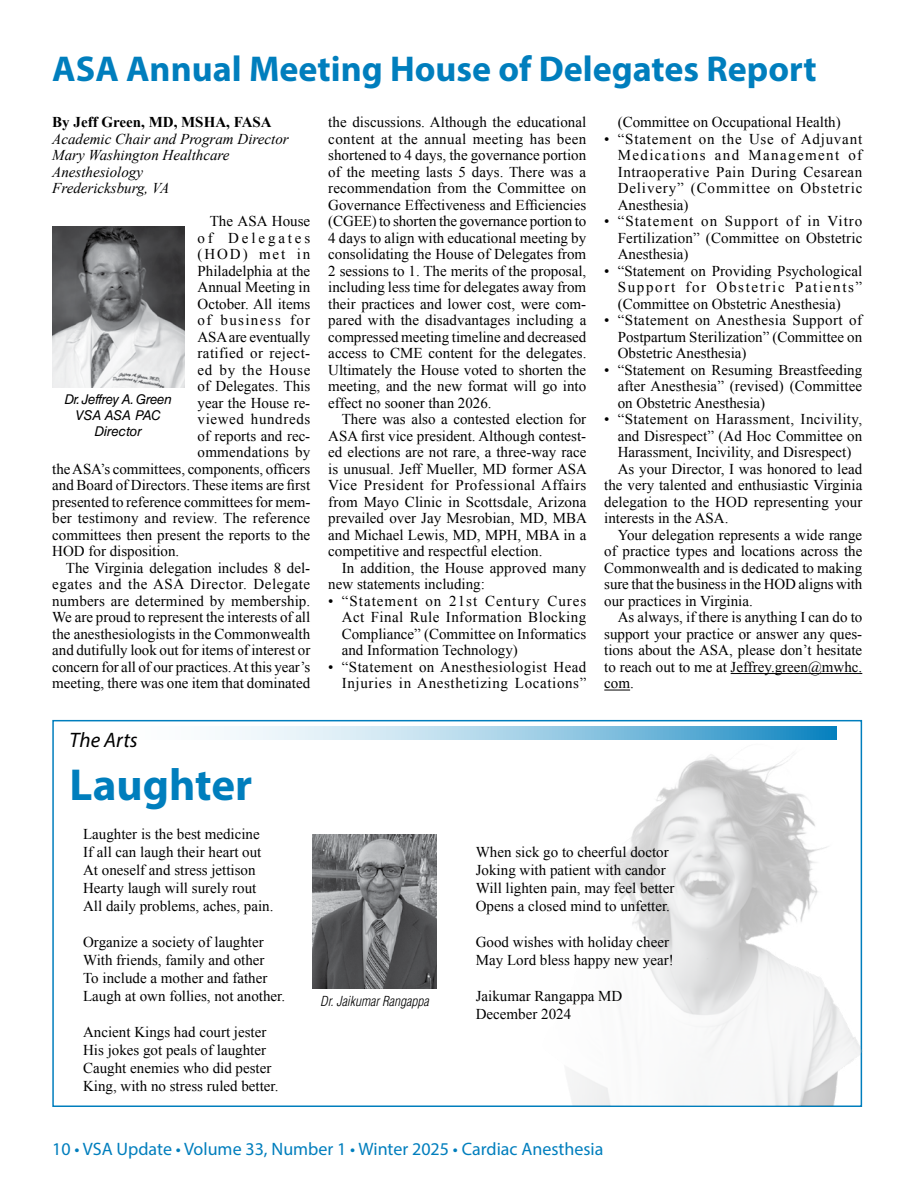
<style>
.page{position:relative;width:918px;height:1188px;background:#fff}
.page>*{position:absolute;margin:0;border:0;box-sizing:border-box;transform-origin:0 0}
.t1{font:700 45px "Myriad Pro";color:#007ebd}
.t2{font:700 36px "Myriad Pro";color:#007ebd}
.t3{font:italic 21px "Myriad Pro";color:#000}
.t4{font:18px "Myriad Pro";color:#007ebd}
.t5{font:15px/16.5px "Times New Roman";color:#000;text-align:justify}
.t6{font:italic 15px/16.5px "Times New Roman";color:#000}
.t7{font:15px/16.5px "Times New Roman";letter-spacing:.04em;color:#000;text-align:right}
.t8{font:15px "Times New Roman";letter-spacing:.025em;color:#000}
.t9{font:15px "Times New Roman";letter-spacing:.035em;color:#000}
.t10{font:700 15px "Times New Roman";color:#000}
.t11{font:15px "Times New Roman";letter-spacing:.02em;color:#000}
.t12{font:15px "Times New Roman";letter-spacing:.09em;color:#000}
.t13{font:15px "Times New Roman";letter-spacing:.05em;color:#000}
.t14{font:15px "Times New Roman";letter-spacing:.19em;color:#000}
.t15{font:italic 13.5px/16.2px "Helvetica LT Std";letter-spacing:-.02em;color:#000;text-align:center}
.t16{font:italic 300 condensed 13.5px "Helvetica LT Std";color:#000}
</style>
<div class="page">
<hr style="left:731px;top:673px;width:131px;height:1px;background:#000">
<svg style="left:604px;top:690px;width:26px;height:1px"></svg>
<img style="left:52px;top:227px;width:132px;height:160px">
<svg style="left:224px;top:726px;width:613px;height:14px;background:#95c9e3"></svg>
<img style="left:569px;top:744px;width:294px;height:361px">
<img style="left:313px;top:835px;width:124px;height:154px">
<h2 class="t2" style="left:52px;top:45px;width:766px">ASA Annual Meeting House of Delegates Report</h2>
<p class="t10" style="left:52px;top:112px;width:221px">By Jeff Green, MD, MSHA, FASA</p>
<p class="t6" style="left:52px;top:130px;width:238px">Academic Chair and Program Director<br>Mary Washington Healthcare<br>Anesthesiology<br>Fredericksburg, VA</p>
<p class="t5" style="left:210px;top:213px;width:102px">The ASA House</p>
<p class="t14" style="left:198px;top:228px;width:114px">of Delegates</p>
<p class="t5" style="left:198px;top:246px;width:114px">(HOD) met in</p>
<p class="t5" style="left:198px;top:262px;width:114px">Philadelphia at the</p>
<p class="t5" style="left:198px;top:279px;width:114px">Annual Meeting in</p>
<p class="t5" style="left:198px;top:295px;width:114px">October. All items</p>
<p class="t12" style="left:198px;top:310px;width:114px">of business for</p>
<p class="t5" style="left:198px;top:328px;width:114px">ASA are eventually</p>
<p class="t8" style="left:198px;top:343px;width:114px">ratified or reject-</p>
<p class="t13" style="left:198px;top:360px;width:114px">ed by the House</p>
<p class="t5" style="left:198px;top:378px;width:114px">of Delegates. This</p>
<p class="t5" style="left:198px;top:394px;width:114px">year the House re-</p>
<p class="t7" style="left:198px;top:411px;width:114px">viewed hundreds</p>
<p class="t5" style="left:198px;top:427px;width:114px">of reports and rec-</p>
<p class="t11" style="left:198px;top:442px;width:114px">ommendations by</p>
<p class="t5" style="left:52px;top:460px;width:260px">the ASA’s committees, components, officers</p>
<p class="t5" style="left:52px;top:477px;width:259px">and Board of Directors. These items are first</p>
<p class="t5" style="left:52px;top:493px;width:260px">presented to reference committees for mem-</p>
<p class="t5" style="left:52px;top:510px;width:259px">ber testimony and review. The reference</p>
<p class="t5" style="left:52px;top:526px;width:260px">committees then present the reports to the</p>
<p class="t5" style="left:52px;top:543px;width:129px">HOD for disposition.</p>
<p class="t5" style="left:66px;top:559px;width:246px">The Virginia delegation includes 8 del-</p>
<p class="t9" style="left:52px;top:574px;width:259px">egates and the ASA Director. Delegate</p>
<p class="t5" style="left:52px;top:592px;width:260px">numbers are determined by membership.</p>
<p class="t5" style="left:52px;top:609px;width:260px">We are proud to represent the interests of all</p>
<p class="t5" style="left:52px;top:625px;width:260px">the anesthesiologists in the Commonwealth</p>
<p class="t5" style="left:52px;top:642px;width:260px">and dutifully look out for items of interest or</p>
<p class="t5" style="left:52px;top:658px;width:259px">concern for all of our practices. At this year’s</p>
<p class="t5" style="left:52px;top:675px;width:260px">meeting, there was one item that dominated</p>
<p class="t15" style="left:64px;top:391px;width:109px">Dr. Jeffrey A. Green<br>VSA ASA PAC<br>Director</p>
<p class="t5" style="left:328px;top:114px;width:260px">the discussions. Although the educational content at the annual meeting has been shortened to 4 days, the governance portion of the meeting lasts 5 days. There was a recommendation from the Committee on Governance Effectiveness and Efficiencies (CGEE) to shorten the governance portion to 4 days to align with educational meeting by consolidating the House of Delegates from 2 sessions to 1. The merits of the proposal, including less time for delegates away from their practices and lower cost, were com&shy;pared with the disadvantages including a compressed meeting timeline and decreased access to CME content for the delegates.<br>Ultimately the House voted to shorten the meeting, and the new format will go into effect no sooner than 2026.</p>
<p class="t5" style="left:328px;top:411px;width:260px;text-indent:14px">There was also a contested election for ASA first vice president. Although contest&shy;ed elections are not rare, a three-way race is unusual. Jeff Mueller, MD former ASA Vice President for Professional Affairs from Mayo Clinic in Scottsdale, Arizona prevailed over Jay Mesrobian, MD, MBA and Michael Lewis, MD, MPH, MBA in a competitive and respectful election.</p>
<p class="t5" style="left:328px;top:559px;width:260px;text-indent:14px">In addition, the House approved many new statements including:</p>
<p class="t5" style="left:342px;top:592px;width:246px;text-indent:-14px">• “Statement on 21st Century Cures Act Final Rule Information Blocking Compliance” (Committee on Informatics and Information Technology)</p>
<p class="t7" style="left:328px;top:658px;width:260px">• “Statement on Anesthesiologist Head<br>Injuries in Anesthetizing Locations”</p>
<p class="t5" style="left:618px;top:114px;width:224px">(Committee on Occupational Health)</p>
<p class="t5" style="left:618px;top:130px;width:246px;text-indent:-14px">• “Statement on the Use of Adjuvant Medications and Management of Intraoperative Pain During Cesarean Delivery” (Committee on Obstetric Anesthesia)</p>
<p class="t5" style="left:618px;top:213px;width:246px;text-indent:-14px">• “Statement on Support of in Vitro Fertilization” (Committee on Obstetric Anesthesia)</p>
<p class="t5" style="left:618px;top:262px;width:246px;text-indent:-14px">• “Statement on Providing Psychological Support for Obstetric Patients” (Committee on Obstetric Anesthesia)</p>
<p class="t5" style="left:618px;top:312px;width:246px;text-indent:-14px">• “Statement on Anesthesia Support of Postpartum Sterilization” (Committee on Obstetric Anesthesia)</p>
<p class="t5" style="left:618px;top:361px;width:246px;text-indent:-14px">• “Statement on Resuming Breastfeeding after Anesthesia” (revised) (Committee on Obstetric Anesthesia)</p>
<p class="t8" style="left:604px;top:409px;width:259px">• “Statement on Harassment, Incivility,</p>
<p class="t5" style="left:618px;top:427px;width:246px">and Disrespect” (Ad Hoc Committee on</p>
<p class="t5" style="left:618px;top:444px;width:235px">Harassment, Incivility, and Disrespect)</p>
<p class="t5" style="left:618px;top:460px;width:246px">As your Director, I was honored to lead</p>
<p class="t5" style="left:604px;top:477px;width:260px">the very talented and enthusiastic Virginia</p>
<p class="t5" style="left:604px;top:493px;width:260px">delegation to the HOD representing your</p>
<p class="t5" style="left:604px;top:510px;width:126px">interests in the ASA.</p>
<p class="t5" style="left:618px;top:526px;width:246px">Your delegation represents a wide range</p>
<p class="t5" style="left:604px;top:543px;width:260px">of practice types and locations across the</p>
<p class="t5" style="left:604px;top:559px;width:260px">Commonwealth and is dedicated to making</p>
<p class="t5" style="left:604px;top:576px;width:260px">sure that the business in the HOD aligns with</p>
<p class="t5" style="left:604px;top:592px;width:150px">our practices in Virginia.</p>
<p class="t5" style="left:618px;top:609px;width:246px">As always, if there is anything I can do to</p>
<p class="t5" style="left:604px;top:625px;width:259px">support your practice or answer any ques-</p>
<p class="t5" style="left:604px;top:642px;width:260px">tions about the ASA, please don’t hesitate</p>
<p class="t5" style="left:604px;top:658px;width:260px">to reach out to me at Jeffrey.green@mwhc.</p>
<p class="t5" style="left:604px;top:675px;width:31px">com.</p>
<h3 class="t3" style="left:70px;top:727px;width:70px">The Arts</h3>
<h1 class="t1" style="left:70px;top:755px;width:184px">Laughter</h1>
<p class="t5" style="left:83px;top:824px;width:192px;line-height:18px;text-align:left">Laughter is the best medicine<br>If all can laugh their heart out<br>At oneself and stress jettison<br>Hearty laugh will surely rout<br>All daily problems, aches, pain.</p>
<p class="t5" style="left:83px;top:932px;width:204px;line-height:18px;text-align:left">Organize a society of laughter<br>With friends, family and other<br>To include a mother and father<br>Laugh at own follies, not another.</p>
<p class="t5" style="left:83px;top:1022px;width:197px;line-height:18px;text-align:left">Ancient Kings had court jester<br>His jokes got peals of laughter<br>Caught enemies who did pester<br>King, with no stress ruled better.</p>
<p class="t16" style="left:320px;top:992px;width:110px">Dr. Jaikumar Rangappa</p>
<p class="t5" style="left:476px;top:842px;width:200px;line-height:18px;text-align:left">When sick go to cheerful doctor<br>Joking with patient with candor<br>Will lighten pain, may feel better<br>Opens a closed mind to unfetter.</p>
<p class="t5" style="left:476px;top:932px;width:199px;line-height:18px">Good wishes with holiday cheer<br>May Lord bless happy new year!</p>
<p class="t5" style="left:476px;top:986px;width:148px;line-height:18px">Jaikumar Rangappa MD<br>December 2024</p>
<p class="t4" style="left:52px;top:1138px;width:553px">10 • VSA Update • Volume 33, Number 1 • Winter 2025 • Cardiac Anesthesia</p>
</div>
